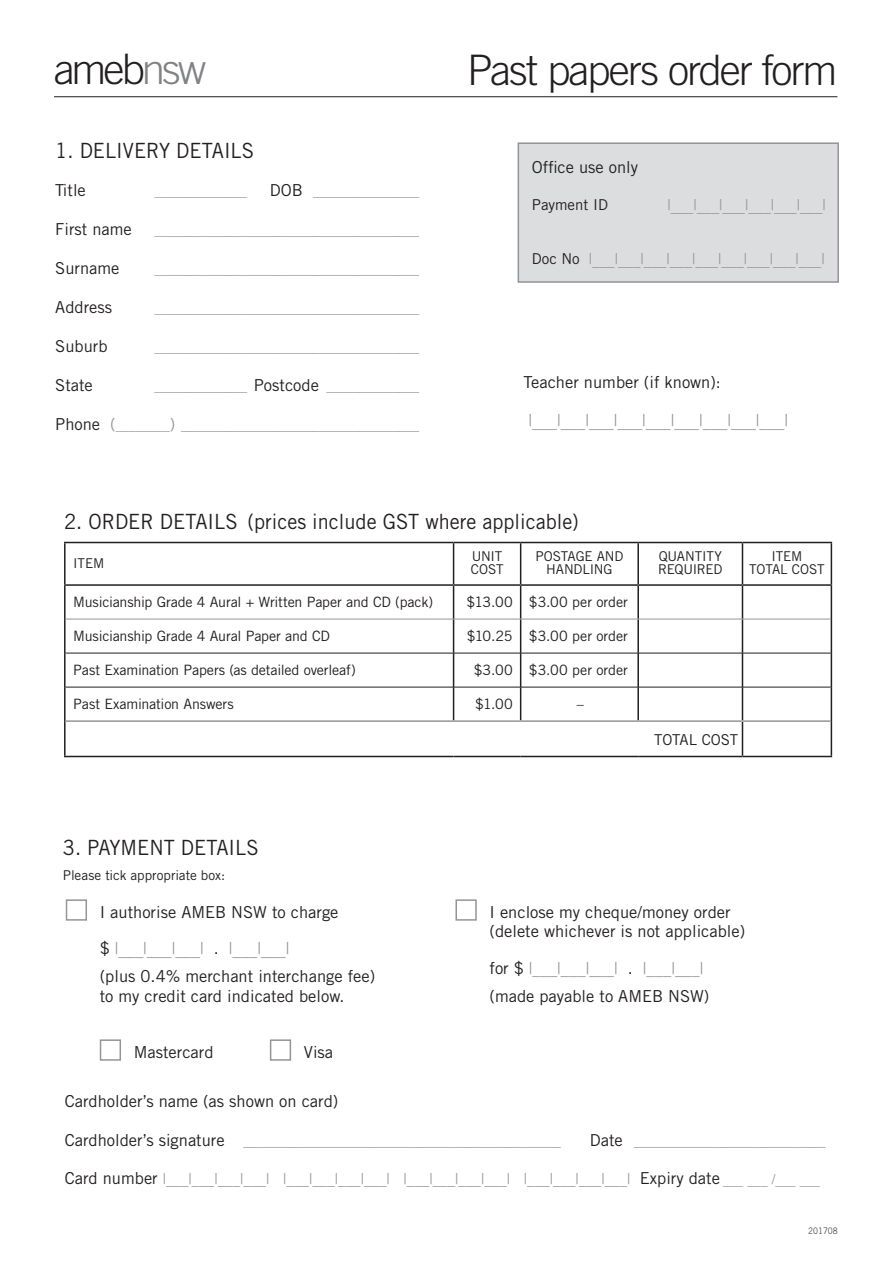
<style>
.page{position:relative;width:893px;height:1263px;background:#fff}
.page>*{position:absolute;margin:0;border:0;box-sizing:border-box;transform-origin:0 0}
.t1{font:300 42px "Trade Gothic LT Std";letter-spacing:-.055em;color:#231f20}
.t2{font:21px "Trade Gothic LT Std";color:#231f20;scale:.95 1}
.t3{font:16.5px/26.5px "Trade Gothic LT Std";color:#231f20}
.t4{font:16.5px "Trade Gothic LT Std";color:#939598}
.t5{font:15px "Trade Gothic LT Std";color:#939598}
.t6{font:15px "Trade Gothic LT Std";color:#231f20}
.t7{font:14.25px "Trade Gothic LT Std";letter-spacing:-.01em;color:#231f20}
.t8{font:13.5px "Trade Gothic LT Std";color:#939598}
.t9{font:13.5px/13.5px "Trade Gothic LT Std";letter-spacing:-.01em;color:#231f20}
.t10{font:9px "Trade Gothic LT Std";color:#4b4c4d;scale:.9 1}
.s1{color:#808285}
.s2{font-size:16.5px;color:#231f20}
.s3{font-size:16.5px}
.s4{color:#231f20}
.s5{color:#939598}
.s6{font-size:13.5px}
</style>
<div class="page">
<hr style="left:64px;top:542px;width:390px;height:1px;background:#231f20">
<hr style="left:64px;top:543px;width:2px;height:41px;background:#231f20">
<hr style="left:454px;top:542px;width:67px;height:1px;background:#231f20">
<hr style="left:453px;top:543px;width:1px;height:41px;background:#231f20">
<hr style="left:521px;top:542px;width:117px;height:1px;background:#231f20">
<hr style="left:520px;top:543px;width:1px;height:41px;background:#231f20">
<hr style="left:638px;top:542px;width:104px;height:1px;background:#231f20">
<hr style="left:637px;top:543px;width:2px;height:41px;background:#231f20">
<hr style="left:742px;top:542px;width:90px;height:1px;background:#231f20">
<hr style="left:742px;top:543px;width:1px;height:41px;background:#231f20">
<hr style="left:831px;top:543px;width:1px;height:41px;background:#231f20">
<hr style="left:64px;top:584px;width:390px;height:2px;background:#231f20">
<hr style="left:64px;top:586px;width:2px;height:33px;background:#231f20">
<hr style="left:454px;top:584px;width:67px;height:2px;background:#231f20">
<hr style="left:453px;top:586px;width:1px;height:33px;background:#231f20">
<hr style="left:521px;top:584px;width:117px;height:2px;background:#231f20">
<hr style="left:520px;top:586px;width:1px;height:33px;background:#231f20">
<hr style="left:638px;top:584px;width:104px;height:2px;background:#231f20">
<hr style="left:637px;top:586px;width:2px;height:33px;background:#231f20">
<hr style="left:742px;top:584px;width:90px;height:2px;background:#231f20">
<hr style="left:742px;top:586px;width:1px;height:33px;background:#231f20">
<hr style="left:831px;top:586px;width:1px;height:33px;background:#231f20">
<hr style="left:64px;top:619px;width:2px;height:34px;background:#231f20">
<hr style="left:453px;top:619px;width:1px;height:34px;background:#231f20">
<hr style="left:520px;top:619px;width:1px;height:34px;background:#231f20">
<hr style="left:637px;top:619px;width:2px;height:34px;background:#231f20">
<hr style="left:742px;top:619px;width:1px;height:34px;background:#231f20">
<hr style="left:831px;top:619px;width:1px;height:34px;background:#231f20">
<hr style="left:64px;top:721px;width:2px;height:35px;background:#231f20">
<hr style="left:742px;top:722px;width:1px;height:34px;background:#231f20">
<hr style="left:831px;top:721px;width:1px;height:35px;background:#231f20">
<hr style="left:64px;top:756px;width:390px;height:1px;background:#231f20">
<hr style="left:454px;top:756px;width:67px;height:1px;background:#231f20">
<hr style="left:521px;top:756px;width:117px;height:1px;background:#231f20">
<hr style="left:638px;top:756px;width:104px;height:1px;background:#231f20">
<hr style="left:742px;top:756px;width:90px;height:1px;background:#231f20">
<hr style="left:66px;top:619px;width:388px;height:1px;background:#939598">
<hr style="left:454px;top:619px;width:67px;height:1px;background:#939598">
<hr style="left:521px;top:619px;width:117px;height:1px;background:#939598">
<hr style="left:638px;top:619px;width:104px;height:1px;background:#939598">
<hr style="left:742px;top:619px;width:89px;height:1px;background:#939598">
<hr style="left:66px;top:653px;width:388px;height:1px;background:#231f20">
<hr style="left:454px;top:653px;width:67px;height:1px;background:#231f20">
<hr style="left:521px;top:653px;width:117px;height:1px;background:#231f20">
<hr style="left:638px;top:653px;width:104px;height:1px;background:#231f20">
<hr style="left:742px;top:653px;width:89px;height:1px;background:#231f20">
<hr style="left:66px;top:687px;width:388px;height:1px;background:#231f20">
<hr style="left:454px;top:687px;width:67px;height:1px;background:#231f20">
<hr style="left:521px;top:687px;width:117px;height:1px;background:#231f20">
<hr style="left:638px;top:687px;width:104px;height:1px;background:#231f20">
<hr style="left:742px;top:687px;width:89px;height:1px;background:#231f20">
<hr style="left:64px;top:653px;width:2px;height:34px;background:#231f20">
<hr style="left:453px;top:653px;width:1px;height:34px;background:#231f20">
<hr style="left:520px;top:653px;width:1px;height:34px;background:#231f20">
<hr style="left:637px;top:653px;width:2px;height:34px;background:#231f20">
<hr style="left:742px;top:653px;width:1px;height:34px;background:#231f20">
<hr style="left:831px;top:653px;width:1px;height:34px;background:#231f20">
<hr style="left:64px;top:687px;width:2px;height:34px;background:#231f20">
<hr style="left:453px;top:687px;width:1px;height:33px;background:#231f20">
<hr style="left:520px;top:687px;width:1px;height:33px;background:#231f20">
<hr style="left:637px;top:687px;width:2px;height:33px;background:#231f20">
<hr style="left:742px;top:687px;width:1px;height:33px;background:#231f20">
<hr style="left:831px;top:687px;width:1px;height:34px;background:#231f20">
<hr style="left:66px;top:720px;width:388px;height:2px;background:#939598">
<hr style="left:454px;top:720px;width:67px;height:2px;background:#939598">
<hr style="left:521px;top:720px;width:117px;height:2px;background:#939598">
<hr style="left:638px;top:720px;width:104px;height:2px;background:#939598">
<hr style="left:742px;top:720px;width:89px;height:2px;background:#939598">
<div style="left:66px;top:899px;width:21px;height:22px;border:2px solid #939598"></div>
<div style="left:100px;top:1039px;width:21px;height:22px;border:2px solid #939598"></div>
<div style="left:270px;top:1039px;width:21px;height:22px;border:2px solid #939598"></div>
<div style="left:455px;top:899px;width:22px;height:22px;border:2px solid #939598"></div>
<div style="left:518px;top:143px;width:320px;height:139px;background:#dcdddf"></div>
<div style="left:518px;top:142px;width:321px;height:141px;border:2px solid #939598"></div>
<hr style="left:54px;top:96px;width:783px;height:1px;background:#231f20">
<h1 class="t1" style="left:54px;top:44px;width:154px">ameb<span class="s1">nsw</span></h1>
<h2 class="t2" style="left:55px;top:137px;width:211px">1. DELIVERY DETAILS</h2>
<p class="t3" style="left:55px;top:177px;width:32px">Title</p>
<p class="t8" style="left:155px;top:184px;width:94px">______________</p>
<p class="t8" style="left:270px;top:184px;width:151px"><span class="s2">DOB</span> ________________</p>
<p class="t3" style="left:55px;top:216px;width:78px">First name</p>
<p class="t3" style="left:55px;top:255px;width:66px">Surname</p>
<p class="t3" style="left:55px;top:294px;width:58px">Address</p>
<p class="t3" style="left:55px;top:333px;width:54px">Suburb</p>
<p class="t8" style="left:155px;top:222px;width:266px">________________________________________</p>
<p class="t8" style="left:155px;top:261px;width:266px">________________________________________</p>
<p class="t8" style="left:155px;top:300px;width:266px">________________________________________</p>
<p class="t8" style="left:155px;top:339px;width:266px">________________________________________</p>
<p class="t3" style="left:55px;top:371px;width:39px">State</p>
<p class="t8" style="left:155px;top:378px;width:266px">______________ <span class="s2">Postcode</span> ______________</p>
<p class="t8" style="left:55px;top:417px;width:365px"><span class="s2">Phone</span> <span class="s3">(</span>________<span class="s3">)</span> ____________________________________</p>
<h1 class="t1" style="left:467px;top:45px;width:372px">Past papers order form</h1>
<p class="t3" style="left:532px;top:153px;width:108px">Office use only</p>
<p class="t6" style="left:532px;top:196px;width:78px">Payment ID</p>
<p class="t5" style="left:667px;top:198px;width:160px">|___|___|___|___|___|___|</p>
<p class="t5" style="left:532px;top:252px;width:294px"><span class="s4">Doc No</span> |___|___|___|___|___|___|___|___|___|</p>
<p class="t3" style="left:524px;top:368px;width:199px">Teacher number (if known):</p>
<p class="t4" style="left:529px;top:412px;width:261px">|___|___|___|___|___|___|___|___|___|</p>
<h2 class="t2" style="left:64px;top:509px;width:543px">2. ORDER DETAILS (prices include GST where applicable)</h2>
<p class="t9" style="left:73px;top:556px;width:32px">ITEM</p>
<p class="t9" style="left:471px;top:549px;width:34px">UNIT<br>COST</p>
<p class="t9" style="left:535px;top:549px;width:90px;text-align:center">POSTAGE AND<br>HANDLING</p>
<p class="t9" style="left:658px;top:549px;width:66px">QUANTITY<br>REQUIRED</p>
<p class="t9" style="left:749px;top:549px;width:77px;text-align:center">ITEM<br>TOTAL COST</p>
<p class="t7" style="left:73px;top:593px;width:361px">Musicianship Grade 4 Aural + Written Paper and CD (pack)</p>
<p class="t7" style="left:466px;top:593px;width:163px">$13.00 $3.00 per order</p>
<p class="t7" style="left:73px;top:627px;width:258px">Musicianship Grade 4 Aural Paper and CD</p>
<p class="t7" style="left:467px;top:627px;width:163px">$10.25 $3.00 per order</p>
<p class="t7" style="left:73px;top:661px;width:284px">Past Examination Papers (as detailed overleaf)</p>
<p class="t7" style="left:474px;top:661px;width:156px">$3.00 $3.00 per order</p>
<p class="t7" style="left:73px;top:695px;width:162px">Past Examination Answers</p>
<p class="t7" style="left:475px;top:695px;width:39px">$1.00</p>
<p class="t7" style="left:577px;top:695px;width:9px">–</p>
<p class="t6" style="left:654px;top:731px;width:85px">TOTAL COST</p>
<h2 class="t2" style="left:63px;top:835px;width:207px">3. PAYMENT DETAILS</h2>
<p class="t9" style="left:63px;top:868px;width:164px">Please tick appropriate box:</p>
<p class="t3" style="left:100px;top:898px;width:240px">I authorise AMEB NSW to charge</p>
<p class="t3" style="left:100px;top:936px;width:277px">$ <span class="s5">|___|___|___|</span> . <span class="s5">|___|___|<br></span>(plus 0.4% merchant interchange fee)</p>
<p class="t3" style="left:100px;top:982px;width:246px">to my credit card indicated below.</p>
<p class="t3" style="left:134px;top:1038px;width:81px">Mastercard</p>
<p class="t3" style="left:304px;top:1038px;width:31px">Visa</p>
<p class="t3" style="left:489px;top:902px;width:257px;line-height:19.5px">I enclose my cheque/money order (delete whichever is not applicable)</p>
<p class="t3" style="left:489px;top:956px;width:221px">for $ <span class="s5">|___|___|___|</span> . <span class="s5">|___|___| </span>(made payable to AMEB NSW)</p>
<p class="t3" style="left:65px;top:1087px;width:275px">Cardholder’s name (as shown on card)</p>
<p class="t8" style="left:65px;top:1133px;width:498px"><span class="s2">Cardholder’s signature</span> ________________________________________________</p>
<p class="t8" style="left:590px;top:1133px;width:237px"><span class="s2">Date</span> _____________________________</p>
<p class="t5" style="left:65px;top:1170px;width:757px"><span class="s2">Card number</span> |___|___|___|___| |___|___|___|___| |___|___|___|___| |___|___|___|___| <span class="s2">Expiry date</span> <span class="s6">___ ___ /___ ___</span></p>
<p class="t10" style="left:808px;top:1225px;width:34px">201708</p>
</div>
